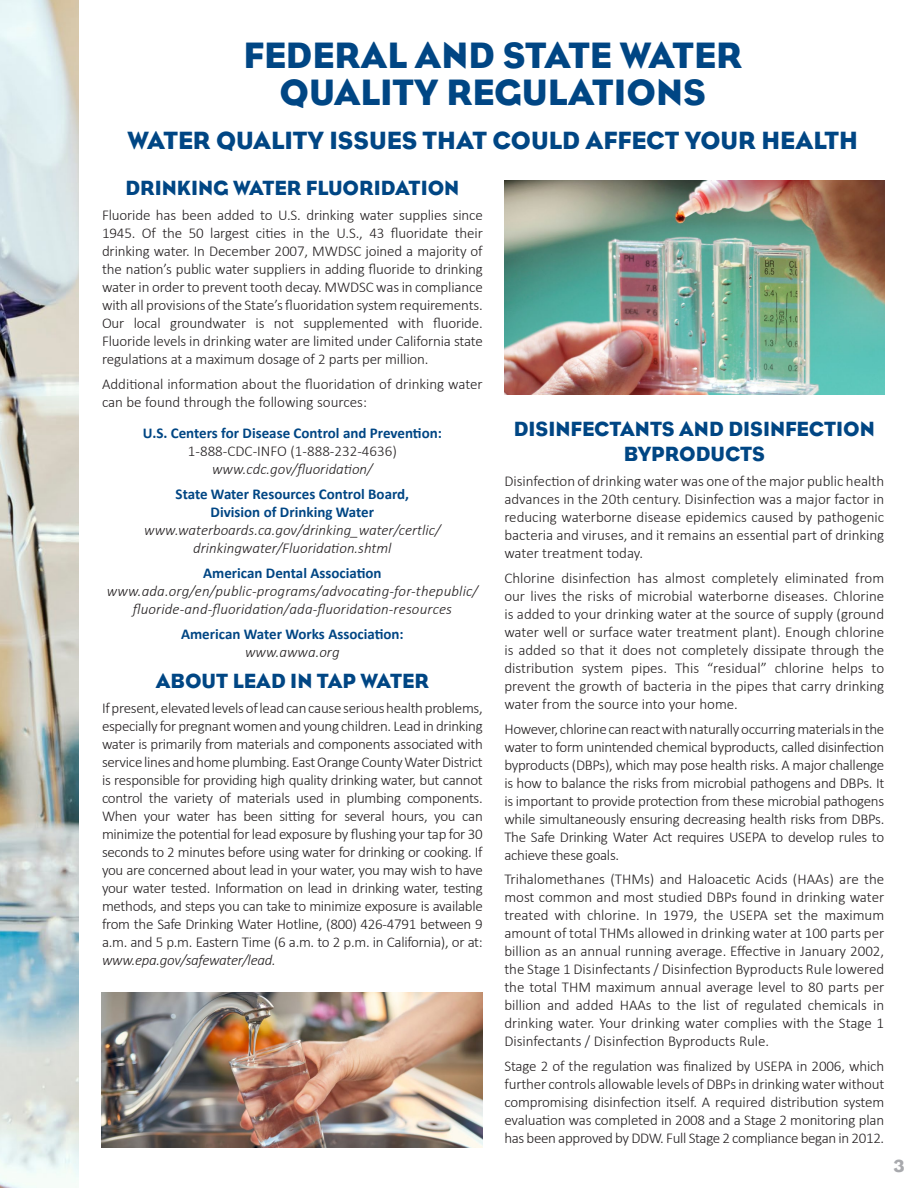
<style>
.page{position:relative;width:918px;height:1188px;background:#fff}
.page>*{position:absolute;margin:0;border:0;box-sizing:border-box;transform-origin:0 0}
.t1{font:37.5px/37.5px "Eagle";color:#004684;text-align:center}
.t2{font:25.5px "Eagle";color:#004684}
.t3{font:21px/25.2px "Eagle";color:#004684;text-align:center}
.t4{font:18px "Eagle";color:#a8a9ad}
.t5{font:300 15px/18px "Calibri";letter-spacing:-.01em;color:#231f20;text-align:justify}
.t6{font:italic 300 15px/18px "Calibri";color:#231f20;text-align:center}
.t7{font:700 15px/18px "Calibri";color:#004684;text-align:center}
.t8{font:italic 300 15px "Calibri";letter-spacing:-.02em;color:#231f20}
</style>
<div class="page">
<img style="left:0;top:0;width:78px;height:1188px">
<img style="left:101px;top:992px;width:382px;height:156px">
<img style="left:504px;top:181px;width:380px;height:213px">
<h1 class="t1" style="left:244px;top:36px;width:500px">FEDERAL AND STATE WATER<br>QUALITY REGULATIONS</h1>
<h2 class="t2" style="left:128px;top:126px;width:732px">WATER QUALITY ISSUES THAT COULD AFFECT YOUR HEALTH</h2>
<h3 class="t3" style="left:125px;top:175px;width:336px">DRINKING WATER FLUORIDATION</h3>
<p class="t5" style="left:102px;top:206px;width:382px">Fluoride has been added to U.S. drinking water supplies since 1945. Of the 50 largest cities in the U.S., 43 fluoridate their drinking water. In December 2007, MWDSC joined a majority of the nation’s public water suppliers in adding fluoride to drinking water in order to prevent tooth decay. MWDSC was in compliance with all provisions of the State’s fluoridation system requirements.<br>Our local groundwater is not supplemented with fluoride.<br>Fluoride levels in drinking water are limited under California state regulations at a maximum dosage of 2 parts per million.</p>
<p class="t5" style="left:102px;top:375px;width:382px">Additional information about the fluoridation of drinking water can be found through the following sources:</p>
<p class="t7" style="left:143px;top:424px;width:301px">U.S. Centers for Disease Control and Prevention:</p>
<p class="t5" style="left:188px;top:442px;width:210px">1-888-CDC-INFO (1-888-232-4636)</p>
<p class="t6" style="left:212px;top:460px;width:162px">www.cdc.gov/fluoridation/</p>
<p class="t7" style="left:176px;top:485px;width:235px">State Water Resources Control Board,<br>Division of Drinking Water</p>
<p class="t6" style="left:144px;top:521px;width:298px">www.waterboards.ca.gov/drinking_water/certlic/ drinkingwater/Fluoridation.shtml</p>
<p class="t7" style="left:203px;top:564px;width:180px">American Dental Association</p>
<p class="t6" style="left:107px;top:582px;width:373px">www.ada.org/en/public-programs/advocating-for-thepublic/ fluoride-and-fluoridation/ada-fluoridation-resources</p>
<p class="t7" style="left:181px;top:624px;width:224px">American Water Works Association:</p>
<p class="t6" style="left:245px;top:642px;width:96px">www.awwa.org</p>
<h3 class="t3" style="left:156px;top:669px;width:275px">ABOUT LEAD IN TAP WATER</h3>
<p class="t5" style="left:102px;top:699px;width:382px">If present, elevated levels of lead can cause serious health problems, especially for pregnant women and young children. Lead in drinking water is primarily from materials and components associated with service lines and home plumbing. East Orange County Water District is responsible for providing high quality drinking water, but cannot control the variety of materials used in plumbing components.<br>When your water has been sitting for several hours, you can minimize the potential for lead exposure by flushing your tap for 30 seconds to 2 minutes before using water for drinking or cooking. If you are concerned about lead in your water, you may wish to have your water tested. Information on lead in drinking water, testing methods, and steps you can take to minimize exposure is available from the Safe Drinking Water Hotline, (800) 426-4791 between 9 a.m. and 5 p.m. Eastern Time (6 a.m. to 2 p.m. in California), or at:</p>
<p class="t8" style="left:102px;top:951px;width:175px">www.epa.gov/safewater/lead.</p>
<h3 class="t3" style="left:514px;top:416px;width:363px">DISINFECTANTS AND DISINFECTION<br>BYPRODUCTS</h3>
<p class="t5" style="left:504px;top:472px;width:381px">Disinfection of drinking water was one of the major public health advances in the 20th century. Disinfection was a major factor in reducing waterborne disease epidemics caused by pathogenic bacteria and viruses, and it remains an essential part of drinking water treatment today.</p>
<p class="t5" style="left:504px;top:569px;width:381px">Chlorine disinfection has almost completely eliminated from our lives the risks of microbial waterborne diseases. Chlorine is added to your drinking water at the source of supply (ground water well or surface water treatment plant). Enough chlorine is added so that it does not completely dissipate through the distribution system pipes. This “residual” chlorine helps to prevent the growth of bacteria in the pipes that carry drinking water from the source into your home.</p>
<p class="t5" style="left:504px;top:719px;width:381px">However, chlorine can react with naturally occurring materials in the water to form unintended chemical byproducts, called disinfection byproducts (DBPs), which may pose health risks. A major challenge is how to balance the risks from microbial pathogens and DBPs. It is important to provide protection from these microbial pathogens while simultaneously ensuring decreasing health risks from DBPs.<br>The Safe Drinking Water Act requires USEPA to develop rules to achieve these goals.</p>
<p class="t5" style="left:504px;top:870px;width:381px">Trihalomethanes (THMs) and Haloacetic Acids (HAAs) are the most common and most studied DBPs found in drinking water treated with chlorine. In 1979, the USEPA set the maximum amount of total THMs allowed in drinking water at 100 parts per billion as an annual running average. Effective in January 2002, the Stage 1 Disinfectants / Disinfection Byproducts Rule lowered the total THM maximum annual average level to 80 parts per billion and added HAAs to the list of regulated chemicals in drinking water. Your drinking water complies with the Stage 1<br>Disinfectants / Disinfection Byproducts Rule.</p>
<p class="t5" style="left:504px;top:1057px;width:381px">Stage 2 of the regulation was finalized by USEPA in 2006, which further controls allowable levels of DBPs in drinking water without compromising disinfection itself. A required distribution system evaluation was completed in 2008 and a Stage 2 monitoring plan has been approved by DDW. Full Stage 2 compliance began in 2012.</p>
<p class="t4" style="left:894px;top:1156px;width:12px">3</p>
</div>
